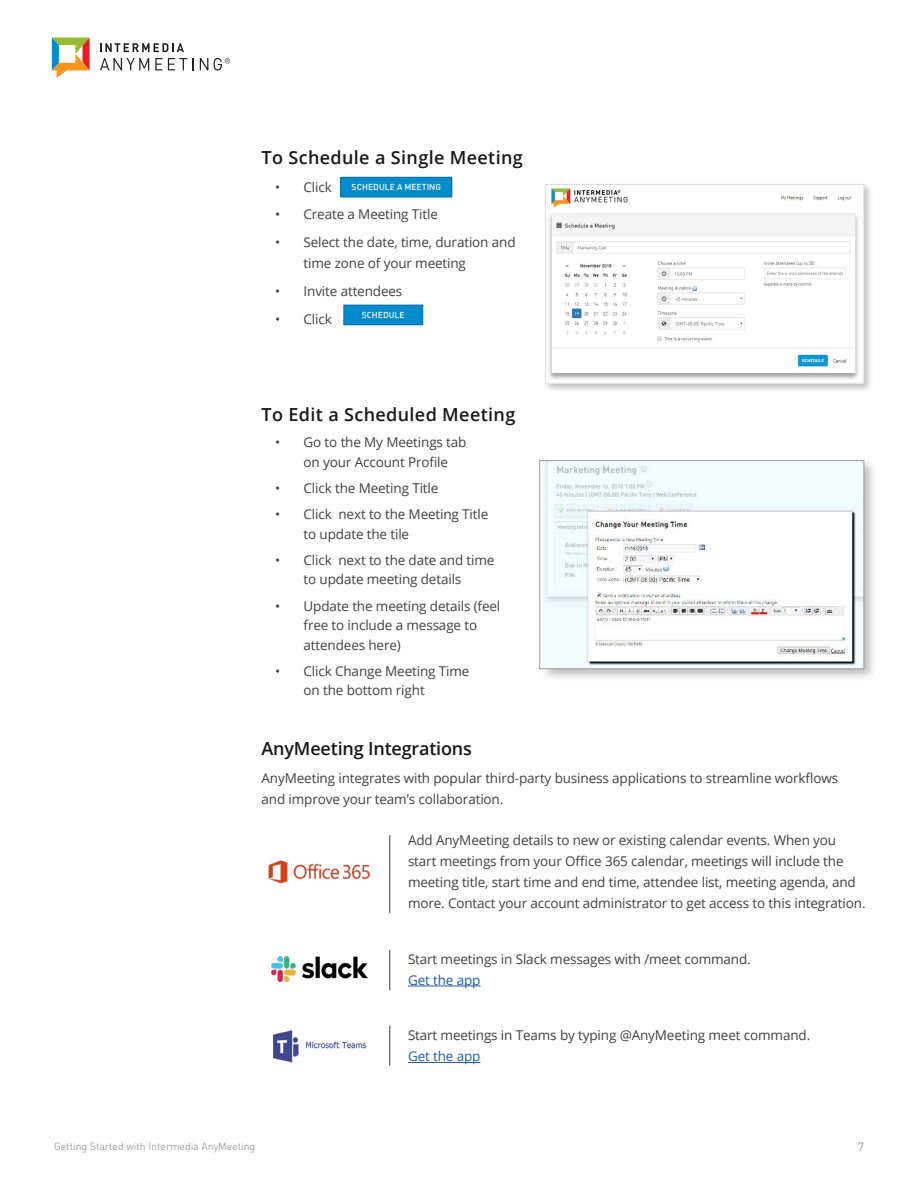
<style>
.page{position:relative;width:918px;height:1188px;background:#fff}
.page>*{position:absolute;margin:0;border:0;box-sizing:border-box;transform-origin:0 0}
.t1{font:600 18px "Open Sans";letter-spacing:.02em;color:#18181a}
.t2{font:600 18px "Open Sans";letter-spacing:-.01em;color:#18181a}
.t3{font:13.5px/19.5px "Open Sans";letter-spacing:-.01em;color:#414042}
.t4{font:13.5px "Open Sans";letter-spacing:-.01em;color:#215e9e}
.t5{font:12px "DINOT";color:#939291}
.t6{font:300 10.5px "DINOT";color:#808285}
.t7{font:500 8.55px "DINOT";color:#fff}
</style>
<div class="page">
<svg style="left:52px;top:38px;width:38px;height:40px"></svg>
<svg style="left:100px;top:43px;width:84px;height:9px"></svg>
<svg style="left:100px;top:58px;width:49px;height:12px"></svg>
<svg style="left:155px;top:58px;width:39px;height:12px"></svg>
<svg style="left:200px;top:58px;width:8px;height:12px"></svg>
<svg style="left:214px;top:58px;width:16px;height:13px"></svg>
<div style="left:341px;top:177px;width:111px;height:20px;background:#008ccc"></div>
<div style="left:341px;top:177px;width:111px;height:20px;border:1px solid #0370aa"></div>
<div style="left:344px;top:305px;width:79px;height:20px;background:#008ccc"></div>
<div style="left:344px;top:305px;width:79px;height:20px;border:1px solid #0370aa"></div>
<div style="left:544px;top:182px;width:330px;height:211px;background:#000;opacity:.25"></div>
<img style="left:547px;top:186px;width:315px;height:195px">
<div style="left:545px;top:184px;width:319px;height:199px;border:1px solid #dddddc"></div>
<div style="left:537px;top:458px;width:341px;height:224px;background:#000;opacity:.25"></div>
<img style="left:544px;top:462px;width:318px;height:205px">
<div style="left:540px;top:460px;width:324px;height:209px;border:1px solid #989a9d"></div>
<hr style="left:408px;top:986px;width:73px;height:1px;background:#215e9e">
<hr style="left:408px;top:1062px;width:73px;height:1px;background:#215e9e">
<img style="left:268px;top:860px;width:102px;height:24px">
<img style="left:271px;top:956px;width:97px;height:25px">
<img style="left:273px;top:1030px;width:93px;height:33px">
<hr style="left:390px;top:835px;width:1px;height:78px;background:#333332">
<hr style="left:390px;top:950px;width:1px;height:40px;background:#333332">
<hr style="left:390px;top:1026px;width:1px;height:40px;background:#333332">
<h1 class="t1" style="left:262px;top:145px;width:263px">To Schedule a Single Meeting</h1>
<p class="t3" style="left:275px;top:177px;width:58px">• Click</p>
<p class="t3" style="left:275px;top:204px;width:164px">• Create a Meeting Title</p>
<p class="t3" style="left:304px;top:231px;width:214px;line-height:21px;text-indent:-28px">• Select the date, time, duration and time zone of your meeting</p>
<p class="t3" style="left:275px;top:281px;width:129px">• Invite attendees</p>
<p class="t3" style="left:275px;top:309px;width:58px">• Click</p>
<p class="t7" style="left:352px;top:182px;width:91px">SCHEDULE A MEETING</p>
<p class="t7" style="left:362px;top:310px;width:44px">SCHEDULE</p>
<h1 class="t1" style="left:262px;top:402px;width:255px">To Edit a Scheduled Meeting</h1>
<p class="t3" style="left:304px;top:432px;width:165px;text-indent:-28px">• Go to the My Meetings tab on your Account Profile</p>
<p class="t3" style="left:275px;top:478px;width:165px">• Click the Meeting Title</p>
<p class="t3" style="left:304px;top:504px;width:186px;text-indent:-28px">• Click next to the Meeting Title to update the tile</p>
<p class="t3" style="left:275px;top:550px;width:221px;text-align:center">• Click next to the date and time to update meeting details</p>
<p class="t3" style="left:304px;top:596px;width:198px;text-indent:-28px">• Update the meeting details (feel free to include a message to attendees here)</p>
<p class="t3" style="left:304px;top:661px;width:167px;text-indent:-28px">• Click Change Meeting Time on the bottom right</p>
<h1 class="t2" style="left:262px;top:736px;width:212px">AnyMeeting Integrations</h1>
<p class="t3" style="left:262px;top:767px;width:578px;line-height:21px">AnyMeeting integrates with popular third-party business applications to streamline workflows and improve your team’s collaboration.</p>
<p class="t3" style="left:408px;top:830px;width:459px;line-height:21px">Add AnyMeeting details to new or existing calendar events. When you start meetings from your Office 365 calendar, meetings will include the meeting title, start time and end time, attendee list, meeting agenda, and more. Contact your account administrator to get access to this integration.</p>
<p class="t3" style="left:408px;top:949px;width:344px">Start meetings in Slack messages with /meet command.</p>
<p class="t4" style="left:408px;top:971px;width:74px">Get the app</p>
<p class="t6" style="left:54px;top:1139px;width:203px">Getting Started with Intermedia AnyMeeting</p>
<p class="t3" style="left:408px;top:1025px;width:404px">Start meetings in Teams by typing @AnyMeeting meet command.</p>
<p class="t4" style="left:408px;top:1047px;width:74px">Get the app</p>
<p class="t5" style="left:858px;top:1139px;width:8px">7</p>
</div>
